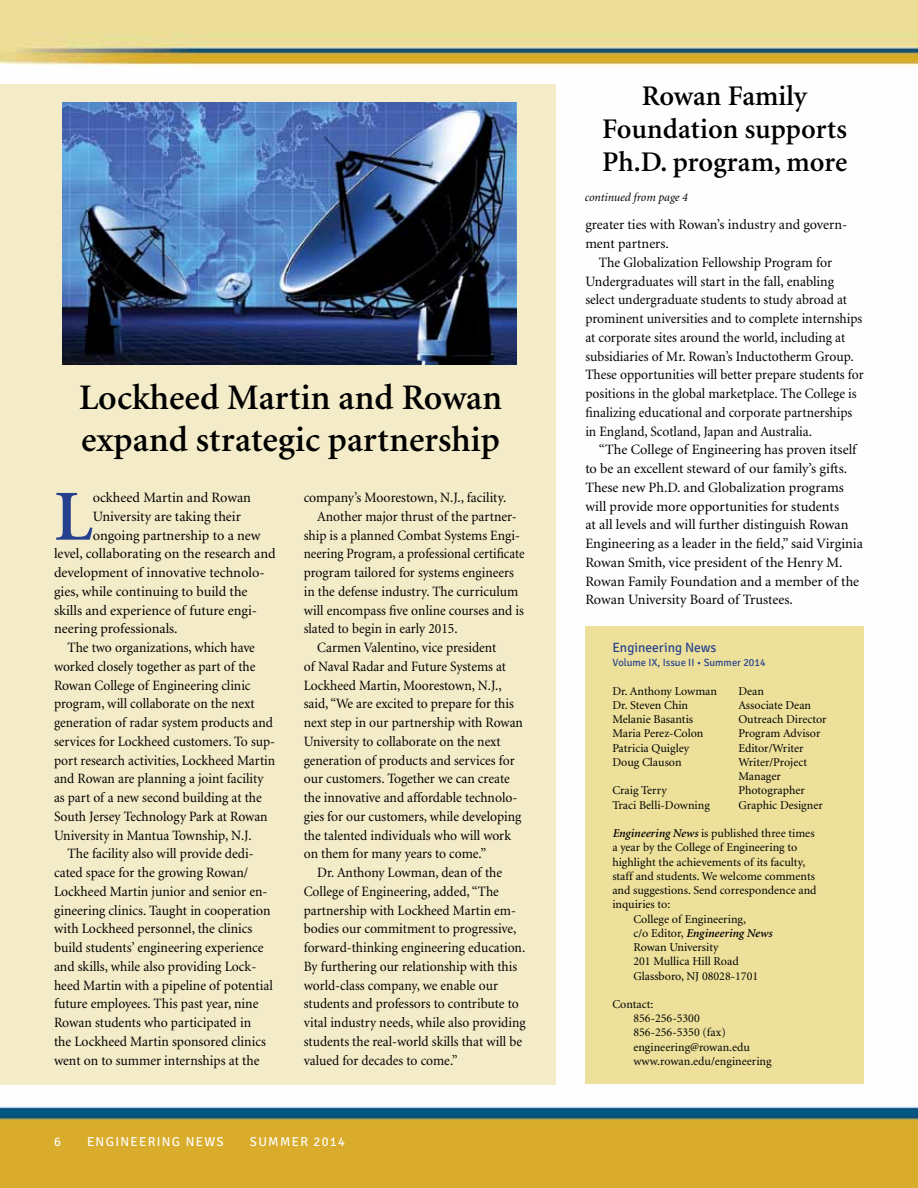
<style>
.page{position:relative;width:918px;height:1188px;background:#fff}
.page>*{position:absolute;margin:0;border:0;box-sizing:border-box;transform-origin:0 0}
.t1{font:600 72px "Minion";color:#25408f}
.t2{font:600 36px/42px "Minion";color:#000}
.t3{font:600 28.5px/33px "Minion";color:#000;text-align:center}
.t4{font:14.25px "Minion";color:#000;scale:.95 1}
.t5{font:14.25px/18.8px "Minion";color:#000}
.t6{font:14.25px "Minion";color:#000;scale:.96 1}
.t7{font:14.25px "Minion";color:#000;scale:.92 1}
.t8{font:13.5px "Signika Negative";color:#25408f}
.t9{font:12.9px "Signika Negative";letter-spacing:.1em;color:#fff}
.t10{font:12px/14.2px "Minion";color:#000}
.t11{font:italic 600 12px "Minion";color:#000}
.t12{font:italic 12px "Minion";color:#000}
.t13{font:10.5px "Signika Negative";color:#25408f}
.s1{font-weight:600;font-style:italic}
.s2{font-weight:400;font-style:normal}
</style>
<div class="page">
<img style="left:0;top:0;width:918px;height:1188px">
<div style="left:0;top:84px;width:555px;height:1000px;background:#f4ecc8"></div>
<img style="left:63px;top:103px;width:453px;height:261px">
<div style="left:585px;top:626px;width:279px;height:458px;background:#ece09a"></div>
<h2 class="t2" style="left:79px;top:377px;width:425px">Lockheed Martin and Rowan expand strategic partnership</h2>
<h1 class="t1" style="left:54px;top:480px;width:40px">L</h1>
<p class="t5" style="left:93px;top:489px;width:160px">ockheed Martin and Rowan</p>
<p class="t5" style="left:93px;top:508px;width:150px">University are taking their</p>
<p class="t5" style="left:93px;top:526px;width:169px">ongoing partnership to a new</p>
<p class="t5" style="left:54px;top:545px;width:223px">level, collaborating on the research and</p>
<p class="t5" style="left:54px;top:564px;width:212px">development of innovative technolo-</p>
<p class="t5" style="left:54px;top:583px;width:195px">gies, while continuing to build the</p>
<p class="t5" style="left:54px;top:601px;width:205px">skills and experience of future engi-</p>
<p class="t5" style="left:54px;top:620px;width:125px">neering professionals.</p>
<p class="t4" style="left:67px;top:641px;width:199px">The two organizations, which have</p>
<p class="t4" style="left:54px;top:659px;width:214px">worked closely together as part of the</p>
<p class="t4" style="left:54px;top:678px;width:208px">Rowan College of Engineering clinic</p>
<p class="t4" style="left:54px;top:697px;width:213px">program, will collaborate on the next</p>
<p class="t4" style="left:54px;top:716px;width:232px">generation of radar system products and</p>
<p class="t4" style="left:54px;top:734px;width:234px">services for Lockheed customers. To sup-</p>
<p class="t4" style="left:54px;top:753px;width:234px">port research activities, Lockheed Martin</p>
<p class="t4" style="left:54px;top:772px;width:222px">and Rowan are planning a joint facility</p>
<p class="t4" style="left:54px;top:791px;width:220px">as part of a new second building at the</p>
<p class="t4" style="left:54px;top:809px;width:226px">South Jersey Technology Park at Rowan</p>
<p class="t4" style="left:54px;top:828px;width:209px">University in Mantua Township, N.J.</p>
<p class="t6" style="left:68px;top:847px;width:196px">The facility also will provide dedi-</p>
<p class="t6" style="left:54px;top:866px;width:204px">cated space for the growing Rowan/</p>
<p class="t6" style="left:54px;top:884px;width:224px">Lockheed Martin junior and senior en-</p>
<p class="t6" style="left:54px;top:903px;width:227px">gineering clinics. Taught in cooperation</p>
<p class="t6" style="left:54px;top:922px;width:208px">with Lockheed personnel, the clinics</p>
<p class="t6" style="left:54px;top:941px;width:220px">build students’ engineering experience</p>
<p class="t6" style="left:54px;top:959px;width:212px">and skills, while also providing Lock-</p>
<p class="t6" style="left:54px;top:978px;width:229px">heed Martin with a pipeline of potential</p>
<p class="t6" style="left:54px;top:997px;width:215px">future employees. This past year, nine</p>
<p class="t6" style="left:54px;top:1016px;width:207px">Rowan students who participated in</p>
<p class="t6" style="left:54px;top:1034px;width:222px">the Lockheed Martin sponsored clinics</p>
<p class="t6" style="left:54px;top:1053px;width:215px">went on to summer internships at the</p>
<p class="t6" style="left:304px;top:491px;width:212px">company’s Moorestown, N.J., facility.</p>
<p class="t4" style="left:317px;top:509px;width:211px">Another major thrust of the partner-</p>
<p class="t4" style="left:304px;top:528px;width:229px">ship is a planned Combat Systems Engi-</p>
<p class="t7" style="left:304px;top:547px;width:242px">neering Program, a professional certificate</p>
<p class="t4" style="left:304px;top:566px;width:223px">program tailored for systems engineers</p>
<p class="t4" style="left:304px;top:584px;width:227px">in the defense industry. The curriculum</p>
<p class="t4" style="left:304px;top:603px;width:233px">will encompass five online courses and is</p>
<p class="t4" style="left:304px;top:622px;width:164px">slated to begin in early 2015.</p>
<p class="t4" style="left:317px;top:641px;width:190px">Carmen Valentino, vice president</p>
<p class="t4" style="left:304px;top:659px;width:215px">of Naval Radar and Future Systems at</p>
<p class="t4" style="left:304px;top:678px;width:210px">Lockheed Martin, Moorestown, N.J.,</p>
<p class="t4" style="left:304px;top:697px;width:223px">said, “We are excited to prepare for this</p>
<p class="t4" style="left:304px;top:716px;width:232px">next step in our partnership with Rowan</p>
<p class="t4" style="left:304px;top:734px;width:209px">University to collaborate on the next</p>
<p class="t4" style="left:304px;top:753px;width:224px">generation of products and services for</p>
<p class="t4" style="left:304px;top:772px;width:218px">our customers. Together we can create</p>
<p class="t4" style="left:304px;top:791px;width:226px">the innovative and affordable technolo-</p>
<p class="t4" style="left:304px;top:809px;width:231px">gies for our customers, while developing</p>
<p class="t4" style="left:304px;top:828px;width:220px">the talented individuals who will work</p>
<p class="t4" style="left:304px;top:847px;width:194px">on them for many years to come.”</p>
<p class="t4" style="left:317px;top:866px;width:196px">Dr. Anthony Lowman, dean of the</p>
<p class="t4" style="left:304px;top:884px;width:207px">College of Engineering, added, “The</p>
<p class="t4" style="left:304px;top:903px;width:225px">partnership with Lockheed Martin em-</p>
<p class="t4" style="left:304px;top:922px;width:225px">bodies our commitment to progressive,</p>
<p class="t4" style="left:304px;top:941px;width:235px">forward-thinking engineering education.</p>
<p class="t4" style="left:304px;top:959px;width:226px">By furthering our relationship with this</p>
<p class="t4" style="left:304px;top:978px;width:206px">world-class company, we enable our</p>
<p class="t4" style="left:304px;top:997px;width:228px">students and professors to contribute to</p>
<p class="t4" style="left:304px;top:1016px;width:235px">vital industry needs, while also providing</p>
<p class="t4" style="left:304px;top:1034px;width:231px">students the real-world skills that will be</p>
<p class="t4" style="left:304px;top:1053px;width:163px">valued for decades to come.”</p>
<p class="t9" style="left:54px;top:1135px;width:8px">6</p>
<p class="t9" style="left:87px;top:1135px;width:138px">ENGINEERING NEWS</p>
<p class="t9" style="left:250px;top:1135px;width:97px">SUMMER 2014</p>
<h3 class="t3" style="left:602px;top:80px;width:247px">Rowan Family<br>Foundation supports<br>Ph.D. program, more</h3>
<p class="t12" style="left:584px;top:192px;width:105px">continued from page 4</p>
<p class="t5" style="left:585px;top:216px;width:263px">greater ties with Rowan’s industry and govern&shy;ment partners.</p>
<p class="t5" style="left:585px;top:254px;width:280px;text-indent:14px">The Globalization Fellowship Program for Undergraduates will start in the fall, enabling select undergraduate students to study abroad at prominent universities and to complete internships at corporate sites around the world, including at subsidiaries of Mr. Rowan’s Inductotherm Group.<br>These opportunities will better prepare students for positions in the global marketplace. The College is finalizing educational and corporate partnerships in England, Scotland, Japan and Australia.</p>
<p class="t5" style="left:585px;top:441px;width:279px;text-indent:13px">“The College of Engineering has proven itself to be an excellent steward of our family’s gifts.<br>These new Ph.D. and Globalization programs will provide more opportunities for students<br>at all levels and will further distinguish Rowan Engineering as a leader in the field,” said Virginia Rowan Smith, vice president of the Henry M.<br>Rowan Family Foundation and a member of the Rowan University Board of Trustees.</p>
<p class="t8" style="left:612px;top:640px;width:106px">Engineering News</p>
<p class="t13" style="left:612px;top:657px;width:155px">Volume IX, Issue II • Summer 2014</p>
<p class="t10" style="left:612px;top:684px;width:106px">Dr. Anthony Lowman</p>
<p class="t10" style="left:738px;top:684px;width:27px">Dean</p>
<p class="t10" style="left:612px;top:698px;width:77px">Dr. Steven Chin</p>
<p class="t10" style="left:738px;top:698px;width:74px">Associate Dean</p>
<p class="t10" style="left:612px;top:713px;width:82px">Melanie Basantis</p>
<p class="t10" style="left:738px;top:713px;width:90px">Outreach Director</p>
<p class="t10" style="left:612px;top:727px;width:93px">Maria Perez-Colon</p>
<p class="t10" style="left:738px;top:727px;width:84px">Program Advisor</p>
<p class="t10" style="left:612px;top:741px;width:78px">Patricia Quigley</p>
<p class="t10" style="left:738px;top:741px;width:67px">Editor/Writer</p>
<p class="t10" style="left:612px;top:755px;width:71px">Doug Clauson</p>
<p class="t10" style="left:738px;top:755px;width:70px">Writer/Project<br>Manager</p>
<p class="t10" style="left:612px;top:784px;width:56px">Craig Terry</p>
<p class="t10" style="left:738px;top:784px;width:68px">Photographer</p>
<p class="t10" style="left:612px;top:798px;width:99px">Traci Belli-Downing</p>
<p class="t10" style="left:738px;top:798px;width:86px">Graphic Designer</p>
<p class="t10" style="left:612px;top:827px;width:204px"><span class="s1">Engineering News</span> is published three times</p>
<p class="t10" style="left:612px;top:841px;width:186px">a year by the College of Engineering to</p>
<p class="t10" style="left:612px;top:855px;width:194px">highlight the achievements of its faculty,</p>
<p class="t10" style="left:612px;top:869px;width:204px">staff and students. We welcome comments</p>
<p class="t10" style="left:612px;top:884px;width:206px">and suggestions. Send correspondence and</p>
<p class="t10" style="left:612px;top:898px;width:59px">inquiries to:</p>
<p class="t10" style="left:633px;top:912px;width:114px">College of Engineering,</p>
<p class="t11" style="left:633px;top:927px;width:140px"><span class="s2">c/o Editor,</span> Engineering News</p>
<p class="t10" style="left:633px;top:940px;width:87px">Rowan University</p>
<p class="t10" style="left:633px;top:955px;width:107px">201 Mullica Hill Road</p>
<p class="t10" style="left:633px;top:969px;width:126px">Glassboro, NJ 08028-1701</p>
<p class="t10" style="left:633px;top:997px;width:140px;text-indent:-21px">Contact:<br>856-256-5300<br>856-256-5350 (fax) engineering@rowan.edu www.rowan.edu/engineering</p>
</div>
